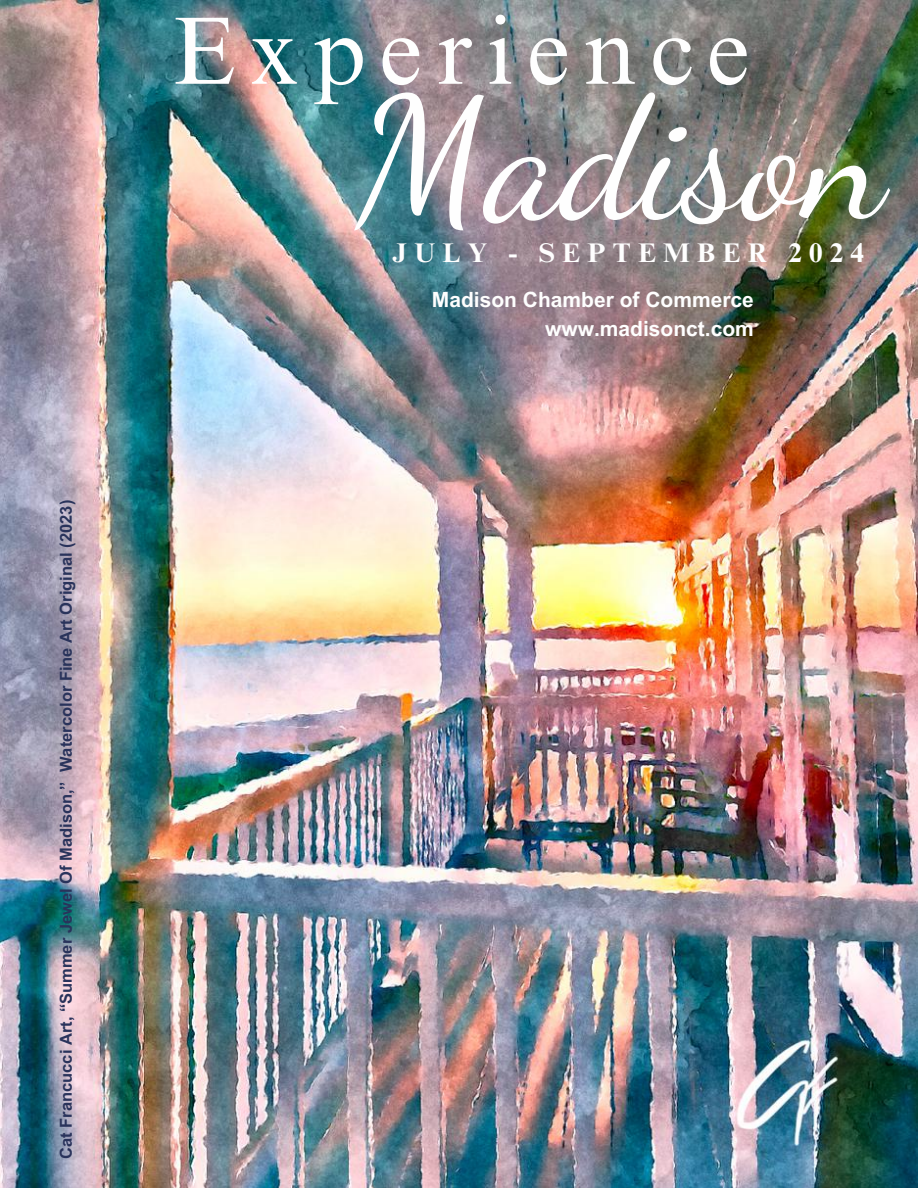
<style>
.page{position:relative;width:918px;height:1188px;background:#fff}
.page>*{position:absolute;margin:0;border:0;box-sizing:border-box;transform-origin:0 0}
.t1{font:171px "Dancing Script";color:#fefefe}
.t2{font:96px "Times NRMT Pro";letter-spacing:.15em;color:#fefefe}
.t3{font:700 27px "Times NRMT Pro";letter-spacing:.27em;color:#fefefe}
.t4{font:700 21px/29.2px "Arial MT Pro";color:#fefefe;text-align:right}
.t5{font:700 16.5px "Arial MT Pro";color:#29335b}
</style>
<div class="page">
<img style="left:0;top:0;width:918px;height:1188px">
<p class="t5" style="left:60px;top:1159px;width:660px;rotate:-90deg">Cat Francucci Art, “Summer Jewel Of Madison,” Watercolor Fine Art Original (2023)</p>
<h2 class="t2" style="left:172px;top:15px;width:579px">Experience</h2>
<h1 class="t1" style="left:357px;top:58px;width:530px">Madison</h1>
<h3 class="t3" style="left:392px;top:243px;width:473px">JULY - SEPTEMBER 2024</h3>
<p class="t4" style="left:432px;top:287px;width:323px">Madison Chamber of Commerce www.madisonct.com</p>
</div>
